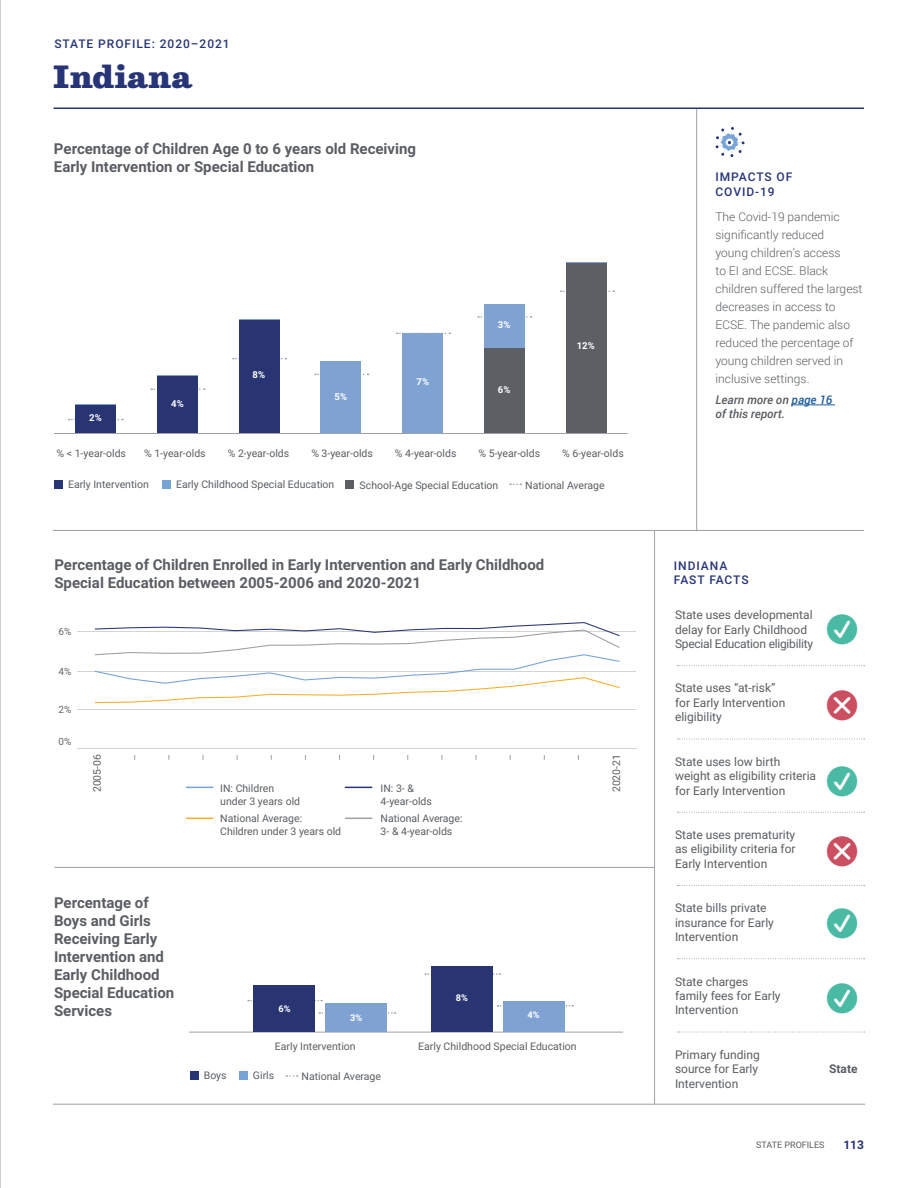
<style>
.page{position:relative;width:918px;height:1188px;background:#fff}
.page>*{position:absolute;margin:0;border:0;box-sizing:border-box;transform-origin:0 0}
.t1{font:900 30px "Besley";color:#273577}
.t2{font:700 15px/18px "Roboto";color:#5a5e62}
.t3{font:12px/14.4px "Roboto";color:#5a5e62}
.t4{font:300 12px/18px "Roboto";color:#5a5e62}
.Eyebrow_-_small_-_H3{font:500 12px/15px "Roboto";letter-spacing:.08em;color:#273577}
.t5{font:italic 500 12px/14.4px "Roboto";color:#5a5e62}
.t6{font:700 12px "Roboto";color:#5a5e62}
.t7{font:700 12px "Roboto";color:#273577}
.t8{font:10.5px/12.6px "Roboto";color:#5a5e62}
.t9{font:10.05px "Roboto";color:#666767}
.t10{font:700 9.6px "Roboto";color:#fff}
.t11{font:700 9.3px "Roboto";color:#fff}
.t12{font:9px "Roboto";color:#5a5e62}
.s1{color:#215e9e}
</style>
<div class="page">
<svg style="left:319px;top:1012px;width:77px;height:2px"></svg>
<svg style="left:425px;top:973px;width:75px;height:2px"></svg>
<svg style="left:497px;top:1005px;width:76px;height:2px"></svg>
<hr style="left:53px;top:530px;width:811px;height:1px;background:#9da0a6">
<hr style="left:53px;top:1104px;width:812px;height:1px;background:#9da0a6">
<hr style="left:654px;top:530px;width:1px;height:574px;background:#9da0a6">
<hr style="left:696px;top:109px;width:1px;height:422px;background:#9da0a6">
<hr style="left:54px;top:867px;width:601px;height:1px;background:#9da0a6">
<hr style="left:54px;top:107px;width:810px;height:2px;background:#273577">
<hr style="left:792px;top:405px;width:43px;height:1px;background:#215e9e">
<div style="left:54px;top:480px;width:8px;height:9px;background:#273577"></div>
<div style="left:162px;top:480px;width:8px;height:9px;background:#76a4d7"></div>
<div style="left:346px;top:481px;width:8px;height:8px;background:#5b5e63"></div>
<svg style="left:187px;top:787px;width:26px;height:1px"></svg>
<svg style="left:345px;top:787px;width:27px;height:1px"></svg>
<svg style="left:345px;top:818px;width:27px;height:1px"></svg>
<hr style="left:54px;top:433px;width:574px;height:1px;background:#9da0a6">
<svg style="left:678px;top:665px;width:187px;height:1px"></svg>
<svg style="left:678px;top:739px;width:187px;height:1px"></svg>
<svg style="left:678px;top:812px;width:187px;height:1px"></svg>
<svg style="left:678px;top:885px;width:187px;height:1px"></svg>
<svg style="left:678px;top:958px;width:187px;height:1px"></svg>
<svg style="left:678px;top:1032px;width:187px;height:1px"></svg>
<svg style="left:286px;top:1075px;width:12px;height:2px"></svg>
<div style="left:191px;top:1071px;width:8px;height:9px;background:#273577"></div>
<div style="left:240px;top:1071px;width:8px;height:9px;background:#76a4d7"></div>
<hr style="left:189px;top:1032px;width:434px;height:1px;background:#9da0a6">
<svg style="left:187px;top:818px;width:26px;height:1px"></svg>
<svg style="left:151px;top:388px;width:54px;height:2px"></svg>
<svg style="left:478px;top:316px;width:54px;height:2px"></svg>
<svg style="left:716px;top:127px;width:29px;height:30px"></svg>
<hr style="left:77px;top:709px;width:559px;height:1px;background:#d4d4d4">
<hr style="left:77px;top:671px;width:559px;height:1px;background:#d4d4d4">
<hr style="left:77px;top:632px;width:559px;height:1px;background:#d4d4d4">
<svg style="left:95px;top:622px;width:525px;height:81px"></svg>
<hr style="left:77px;top:748px;width:560px;height:1px;background:#d4d4d4">
<hr style="left:0;top:0;width:1px;height:1188px;background:#c9c9cc">
<div style="left:325px;top:1004px;width:62px;height:28px;background:#7fa2d2"></div>
<div style="left:254px;top:986px;width:61px;height:46px;background:#283572"></div>
<div style="left:504px;top:1002px;width:61px;height:30px;background:#7fa2d2"></div>
<div style="left:432px;top:966px;width:61px;height:66px;background:#283572"></div>
<div style="left:566px;top:262px;width:41px;height:171px;background:#5c5f64"></div>
<div style="left:484px;top:348px;width:41px;height:85px;background:#5c5f64"></div>
<hr style="left:239px;top:433px;width:40px;height:1px;background:#5c5f64">
<hr style="left:157px;top:433px;width:41px;height:1px;background:#5c5f64">
<hr style="left:75px;top:433px;width:41px;height:1px;background:#5c5f64">
<hr style="left:484px;top:348px;width:41px;height:1px;background:#283572">
<hr style="left:403px;top:433px;width:40px;height:1px;background:#283572">
<hr style="left:321px;top:433px;width:40px;height:1px;background:#283572">
<div style="left:239px;top:319px;width:40px;height:114px;background:#283572"></div>
<div style="left:157px;top:375px;width:41px;height:58px;background:#283572"></div>
<div style="left:75px;top:404px;width:41px;height:29px;background:#283572"></div>
<hr style="left:566px;top:262px;width:41px;height:1px;background:#7fa2d2">
<div style="left:484px;top:304px;width:41px;height:44px;background:#7fa2d2"></div>
<div style="left:403px;top:333px;width:40px;height:100px;background:#7fa2d2"></div>
<div style="left:321px;top:361px;width:40px;height:72px;background:#7fa2d2"></div>
<hr style="left:239px;top:319px;width:40px;height:1px;background:#7fa2d2">
<hr style="left:157px;top:375px;width:41px;height:1px;background:#7fa2d2">
<hr style="left:75px;top:404px;width:41px;height:1px;background:#7fa2d2">
<h3 class="Eyebrow_-_small_-_H3" style="left:54px;top:35px;width:177px">STATE PROFILE: 2020–2021</h3>
<h3 class="t1" style="left:53px;top:56px;width:141px">Indiana</h3>
<p class="t2" style="left:54px;top:139px;width:364px">Percentage of Children Age 0 to 6 years old Receiving<br>Early Intervention or Special Education</p>
<p class="t10" style="left:89px;top:410px;width:14px">2%</p>
<p class="t10" style="left:171px;top:396px;width:14px">4%</p>
<p class="t10" style="left:253px;top:368px;width:14px">8%</p>
<p class="t10" style="left:335px;top:389px;width:14px">5%</p>
<p class="t10" style="left:417px;top:375px;width:14px">7%</p>
<p class="t10" style="left:498px;top:318px;width:14px">3%</p>
<p class="t10" style="left:498px;top:382px;width:14px">6%</p>
<p class="t10" style="left:577px;top:339px;width:19px">12%</p>
<p class="t8" style="left:57px;top:446px;width:71px">% &lt; 1-year-olds</p>
<p class="t8" style="left:144px;top:446px;width:63px">% 1-year-olds</p>
<p class="t8" style="left:228px;top:446px;width:63px">% 2-year-olds</p>
<p class="t8" style="left:311px;top:446px;width:63px">% 3-year-olds</p>
<p class="t8" style="left:395px;top:446px;width:63px">% 4-year-olds</p>
<p class="t8" style="left:479px;top:446px;width:63px">% 5-year-olds</p>
<p class="t8" style="left:562px;top:446px;width:63px">% 6-year-olds</p>
<p class="t8" style="left:525px;top:478px;width:81px">National Average</p>
<p class="t8" style="left:68px;top:478px;width:82px">Early Intervention</p>
<p class="t8" style="left:176px;top:478px;width:160px">Early Childhood Spe cial Education</p>
<p class="t8" style="left:360px;top:478px;width:140px">School-Age Special Education</p>
<p class="t2" style="left:54px;top:555px;width:491px">Percentage of Children Enrolled in Early Intervention and Early Childhood<br>Special Education between 2005-2006 and 2020-2021</p>
<p class="t9" style="left:59px;top:625px;width:14px">6%</p>
<p class="t9" style="left:59px;top:664px;width:14px">4%</p>
<p class="t9" style="left:59px;top:702px;width:14px">2%</p>
<p class="t9" style="left:59px;top:735px;width:14px">0%</p>
<p class="t8" style="left:90px;top:792px;width:40px;rotate:-90deg">2005-06</p>
<p class="t8" style="left:610px;top:792px;width:40px;rotate:-90deg">2020-21</p>
<p class="t8" style="left:220px;top:782px;width:81px">IN: Children under 3 years old</p>
<p class="t8" style="left:381px;top:782px;width:53px">IN: 3- &amp;<br>4-year-olds</p>
<p class="t8" style="left:220px;top:812px;width:122px">National Average:<br>Children under 3 years old</p>
<p class="t8" style="left:381px;top:812px;width:84px">National Average:<br>3- &amp; 4-year-olds</p>
<p class="t2" style="left:54px;top:893px;width:122px">Percentage of<br>Boys and Girls<br>Receiving Early<br>Intervention and<br>Early Childhood<br>Special Education<br>Services</p>
<p class="t11" style="left:278px;top:1002px;width:14px">6%</p>
<p class="t11" style="left:350px;top:1012px;width:14px">3%</p>
<p class="t11" style="left:456px;top:991px;width:14px">8%</p>
<p class="t11" style="left:528px;top:1009px;width:14px">4%</p>
<p class="t8" style="left:275px;top:1040px;width:82px">Early Intervention</p>
<p class="t8" style="left:418px;top:1040px;width:160px">Early Childhood Special Education</p>
<p class="t8" style="left:204px;top:1069px;width:24px">Boys</p>
<p class="t8" style="left:253px;top:1069px;width:23px">Girls</p>
<p class="t8" style="left:302px;top:1070px;width:81px">National Average</p>
<p class="Eyebrow_-_small_-_H3" style="left:716px;top:169px;width:78px">IMPACTS OF<br>COVID-19</p>
<p class="t4" style="left:716px;top:207px;width:149px">The Covid-19 pandemic significantly reduced<br>young children’s access<br>to EI and ECSE. Black children suffered the largest decreases in access to<br>ECSE. The pandemic also reduced the percentage of young children served in inclusive settings.</p>
<p class="t5" style="left:716px;top:392px;width:118px">Learn more on <span class="s1">page 16 </span>of this report.</p>
<h3 class="Eyebrow_-_small_-_H3" style="left:674px;top:558px;width:76px;line-height:14.4px">INDIANA<br>FAST FACTS</h3>
<p class="t3" style="left:675px;top:607px;width:140px">State uses developmental delay for Early Childhood<br>Special Education eligibility</p>
<p class="t3" style="left:675px;top:681px;width:112px">State uses “at-risk” for Early Intervention eligibility</p>
<p class="t3" style="left:675px;top:754px;width:143px">State uses low birth weight as eligibility criteria for Early Intervention</p>
<p class="t3" style="left:675px;top:827px;width:122px;text-align:justify">State uses prematurity as eligibility criteria for Early Intervention</p>
<p class="t3" style="left:675px;top:900px;width:100px">State bills private insurance for Early<br>Intervention</p>
<p class="t3" style="left:675px;top:974px;width:107px">State charges family fees for Early<br>Intervention</p>
<p class="t3" style="left:675px;top:1047px;width:86px">Primary funding source for Early<br>Intervention</p>
<h3 class="t6" style="left:829px;top:1060px;width:30px">State</h3>
<p class="t12" style="left:756px;top:1138px;width:70px">STATE PROFILES</p>
<p class="t7" style="left:843px;top:1136px;width:22px">113</p>
</div>
